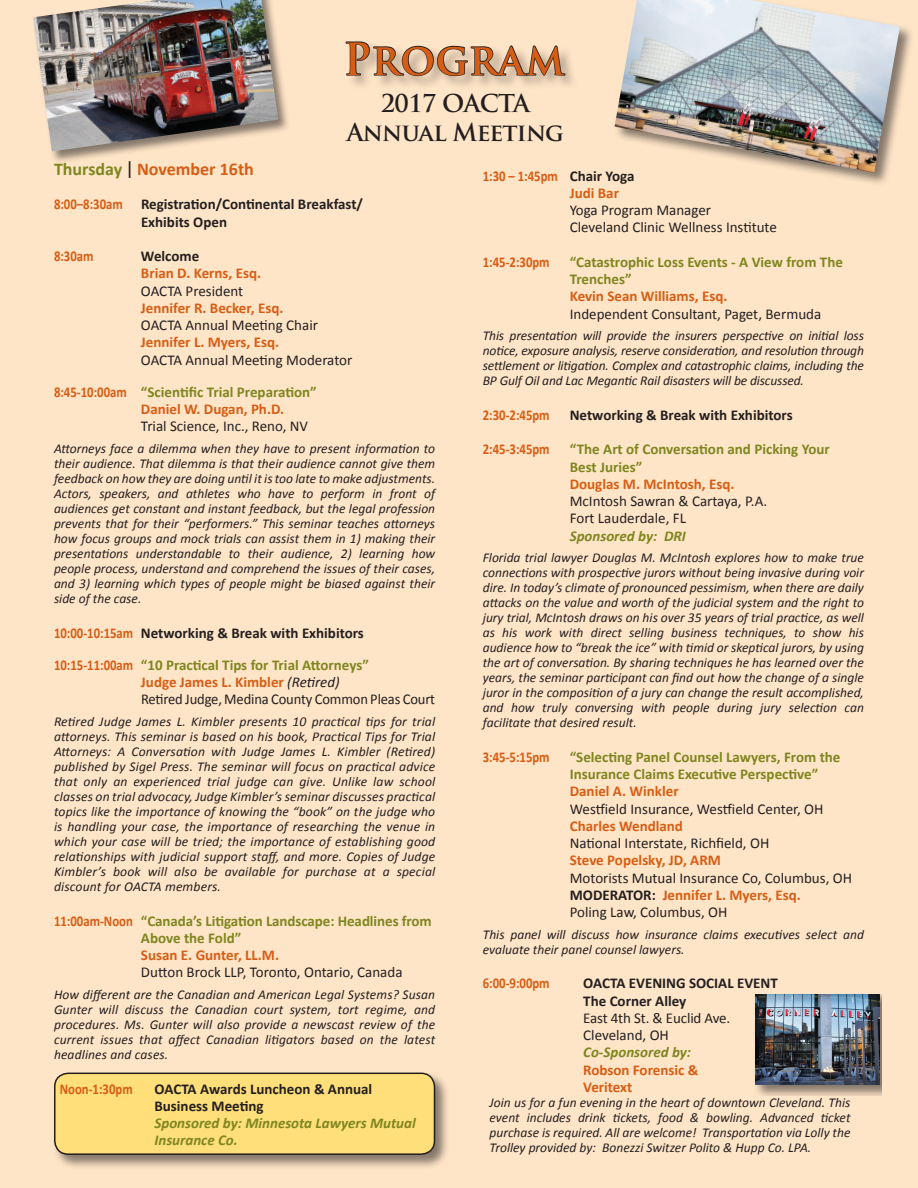
<style>
.page{position:relative;width:918px;height:1188px;background:#ffe5c7}
.page>*{position:absolute;margin:0;border:0;box-sizing:border-box;transform-origin:0 0}
.t1{font:700 43.2px "Trajan Pro";letter-spacing:.01em;color:#d75d14}
.t2{font:700 24px/28.8px "Trajan Pro";letter-spacing:-.03em;color:#231f20;text-align:center}
.t3{font:700 18px "Calibri";color:#d75d14}
.t4{font:15px/17.2px "Calibri";color:#231f20}
.t5{font:700 15px/17.2px "Calibri";color:#7e8620}
.t6{font:700 15px/17.2px "Calibri";color:#d75d14}
.t7{font:700 15px/17.2px "Calibri";color:#231f20}
.t8{font:700 15px/17.2px "Calibri";color:#d75d14;scale:.85 1}
.t9{font:italic 700 15px/17.2px "Calibri";color:#7e8620}
.t10{font:italic 13.5px/15px "Calibri";color:#231f20;text-align:justify}
.s1{color:#7e8620}
.s2{font-weight:300;font-size:27px;color:#231f20}
.s3{color:#d75d14}
.s4{font-weight:400;color:#231f20}
.s5{color:#231f20}
.s6{font-weight:700;color:#d75d14}
.s7{font-style:italic}
.s8{font-weight:700}
</style>
<div class="page">
<div style="left:345px;top:41px;width:235px;height:50px;background:#231f20;opacity:.35"></div>
<svg style="left:345px;top:41px;width:221px;height:43px"></svg>
<div style="left:52px;top:1071px;width:398px;height:99px;background:#231f20;opacity:.55"></div>
<div style="left:55px;top:1073px;width:379px;height:81px;background:#ffdf7a;border-radius:14px"></div>
<div style="left:54px;top:1073px;width:381px;height:82px;border:2px solid #231f20;border-radius:14px"></div>
<div style="left:614px;top:0;width:300px;height:187px;background:#231f20;opacity:.55"></div>
<img style="left:615px;top:0;width:285px;height:173px">
<div style="left:754px;top:994px;width:127px;height:101px;background:#231f20;opacity:.55"></div>
<img style="left:755px;top:994px;width:125px;height:91px">
<div style="left:32px;top:0;width:259px;height:164px;background:#231f20;opacity:.55"></div>
<img style="left:33px;top:0;width:245px;height:151px">
<h1 class="t1" style="left:344px;top:32px;width:223px">Program</h1>
<h2 class="t2" style="left:347px;top:89px;width:219px">2017 OACTA<br>Annual Meeting</h2>
<h3 class="t3" style="left:54px;top:157px;width:201px"><span class="s1">Thursday</span> <span class="s2">I</span> November 16th</h3>
<p class="t7" style="left:141px;top:196px;width:224px;text-indent:-87px"><span class="s3">8:00–8:30am</span> Registration/Continental Breakfast/<br>Exhibits Open</p>
<p class="t8" style="left:54px;top:248px;width:48px">8:30am</p>
<p class="t7" style="left:141px;top:248px;width:60px">Welcome</p>
<p class="t6" style="left:141px;top:265px;width:122px">Brian D. Kerns, Esq.</p>
<p class="t4" style="left:141px;top:282px;width:104px">OACTA President</p>
<p class="t6" style="left:141px;top:299px;width:144px">Jennifer R. Becker, Esq.</p>
<p class="t4" style="left:141px;top:317px;width:179px">OACTA Annual Meeting Chair</p>
<p class="t6" style="left:141px;top:334px;width:140px">Jennifer L. Myers, Esq.</p>
<p class="t5" style="left:54px;top:344px;width:300px;line-height:32.2px;text-indent:87px"><span class="s4">OACTA Annual Meeting Moderator<br></span><span class="s3">8:45-10:00am</span> “Scientific Trial Preparation”</p>
<p class="t6" style="left:141px;top:401px;width:145px">Daniel W. Dugan, Ph.D.</p>
<p class="t4" style="left:141px;top:418px;width:169px">Trial Science, Inc., Reno, NV</p>
<p class="t10" style="left:54px;top:441px;width:383px">Attorneys face a dilemma when they have to present information to their audience. That dilemma is that their audience cannot give them feedback on how they are doing until it is too late to make adjustments.<br>Actors, speakers, and athletes who have to perform in front of audiences get constant and instant feedback, but the legal profession prevents that for their “performers.” This seminar teaches attorneys how focus groups and mock trials can assist them in 1) making their presentations understandable to their audience, 2) learning how people process, understand and comprehend the issues of their cases, and 3) learning which types of people might be biased against their side of the case.</p>
<p class="t5" style="left:54px;top:617px;width:316px;line-height:32.2px"><span class="s3">10:00-10:15am</span> <span class="s5">Networking &amp; Break with Exhibitors<br></span><span class="s3">10:15-11:00am</span> “10 Practical Tips for Trial Attorneys”</p>
<p class="t4" style="left:141px;top:674px;width:296px"><span class="s6">Judge James L. Kimbler</span> <span class="s7">(Retired)<br></span>Retired Judge, Medina County Common Pleas Court</p>
<p class="t10" style="left:54px;top:714px;width:383px">Retired Judge James L. Kimbler presents 10 practical tips for trial attorneys. This seminar is based on his book, Practical Tips for Trial Attorneys: A Conversation with Judge James L. Kimbler (Retired) published by Sigel Press. The seminar will focus on practical advice that only an experienced trial judge can give. Unlike law school classes on trial advocacy, Judge Kimbler’s seminar discusses practical topics like the importance of knowing the “book” on the judge who is handling your case, the importance of researching the venue in which your case will be tried; the importance of establishing good relationships with judicial support staff, and more. Copies of Judge Kimbler’s book will also be available for purchase at a special discount for OACTA members.</p>
<p class="t5" style="left:141px;top:912px;width:292px;text-indent:-87px"><span class="s3">11:00am-Noon</span> “Canada’s Litigation Landscape: Headlines from<br>Above the Fold”</p>
<p class="t6" style="left:141px;top:947px;width:140px">Susan E. Gunter, LL.M.</p>
<p class="t4" style="left:141px;top:964px;width:263px">Dutton Brock LLP, Toronto, Ontario, Canada</p>
<p class="t10" style="left:54px;top:987px;width:383px">How different are the Canadian and American Legal Systems? Susan Gunter will discuss the Canadian court system, tort regime, and procedures. Ms. Gunter will also provide a newscast review of the current issues that affect Canadian litigators based on the latest headlines and cases.</p>
<p class="t8" style="left:60px;top:1080px;width:87px">Noon-1:30pm</p>
<p class="t7" style="left:154px;top:1080px;width:219px">OACTA Awards Luncheon &amp; Annual<br>Business Meeting</p>
<p class="t9" style="left:155px;top:1115px;width:263px">Sponsored by: Minnesota Lawyers Mutual<br>Insurance Co.</p>
<p class="t8" style="left:570px;top:167px;width:78px;text-indent:-87px">1:30 – 1:45pm <span class="s5">Chair Yoga<br></span>Judi Bar</p>
<p class="t4" style="left:570px;top:202px;width:209px">Yoga Program Manager<br>Cleveland Clinic Wellness Institute</p>
<p class="t8" style="left:483px;top:253px;width:80px">1:45-2:30pm</p>
<p class="t5" style="left:570px;top:253px;width:275px">“Catastrophic Loss Events - A View from The<br>Trenches”</p>
<p class="t6" style="left:570px;top:288px;width:159px">Kevin Sean Williams, Esq.</p>
<p class="t4" style="left:570px;top:305px;width:253px">Independent Consultant, Paget, Bermuda</p>
<p class="t10" style="left:483px;top:328px;width:383px">This presentation will provide the insurers perspective on initial loss notice, exposure analysis, reserve consideration, and resolution through settlement or litigation. Complex and catastrophic claims, including the BP Gulf Oil and Lac Megantic Rail disasters will be discussed.</p>
<p class="t8" style="left:483px;top:406px;width:80px">2:30-2:45pm</p>
<p class="t7" style="left:570px;top:406px;width:224px">Networking &amp; Break with Exhibitors</p>
<p class="t8" style="left:483px;top:441px;width:80px">2:45-3:45pm</p>
<p class="t5" style="left:570px;top:441px;width:262px">“The Art of Conversation and Picking Your<br>Best Juries”</p>
<p class="t6" style="left:570px;top:475px;width:166px">Douglas M. McIntosh, Esq.</p>
<p class="t4" style="left:570px;top:493px;width:199px">McIntosh Sawran &amp; Cartaya, P.A.<br>Fort Lauderdale, FL</p>
<p class="t9" style="left:570px;top:527px;width:118px">Sponsored by: DRI</p>
<p class="t10" style="left:483px;top:550px;width:383px">Florida trial lawyer Douglas M. McIntosh explores how to make true connections with prospective jurors without being invasive during voir dire. In today’s climate of pronounced pessimism, when there are daily attacks on the value and worth of the judicial system and the right to jury trial, McIntosh draws on his over 35 years of trial practice, as well as his work with direct selling business techniques, to show his audience how to “break the ice” with timid or skeptical jurors, by using the art of conversation. By sharing techniques he has learned over the years, the seminar participant can find out how the change of a single juror in the composition of a jury can change the result accomplished, and how truly conversing with people during jury selection can facilitate that desired result.</p>
<p class="t8" style="left:483px;top:748px;width:80px">3:45-5:15pm</p>
<p class="t5" style="left:570px;top:748px;width:272px">“Selecting Panel Counsel Lawyers, From the<br>Insurance Claims Executive Perspective”</p>
<p class="t6" style="left:570px;top:783px;width:110px">Daniel A. Winkler</p>
<p class="t4" style="left:570px;top:800px;width:255px">Westfield Insurance, Westfield Center, OH</p>
<p class="t6" style="left:570px;top:817px;width:115px">Charles Wendland</p>
<p class="t4" style="left:570px;top:835px;width:201px">National Interstate, Richfield, OH</p>
<p class="t6" style="left:570px;top:852px;width:153px">Steve Popelsky, JD, ARM</p>
<p class="t4" style="left:570px;top:869px;width:284px">Motorists Mutual Insurance Co, Columbus, OH<br><span class="s8">MODERATOR:</span> <span class="s6">Jennifer L. Myers, Esq.<br></span>Poling Law, Columbus, OH</p>
<p class="t10" style="left:483px;top:926px;width:383px">This panel will discuss how insurance claims executives select and evaluate their panel counsel lawyers.</p>
<p class="t8" style="left:483px;top:975px;width:80px">6:00-9:00pm</p>
<p class="t7" style="left:583px;top:975px;width:196px">OACTA EVENING SOCIAL EVENT<br>The Corner Alley</p>
<p class="t4" style="left:583px;top:1009px;width:149px">East 4th St. &amp; Euclid Ave.<br>Cleveland, OH</p>
<p class="t9" style="left:583px;top:1044px;width:109px">Co-Sponsored by:</p>
<p class="t6" style="left:583px;top:1061px;width:117px">Robson Forensic &amp;<br>Veritext</p>
<p class="t10" style="left:490px;top:1094px;width:363px">Join us for a fun evening in the heart of downtown Cleveland. This event includes drink tickets, food &amp; bowling. Advanced ticket purchase is required. All are welcome! Transportation via Lolly the Trolley provided by: Bonezzi Switzer Polito &amp; Hupp Co. LPA.</p>
</div>
